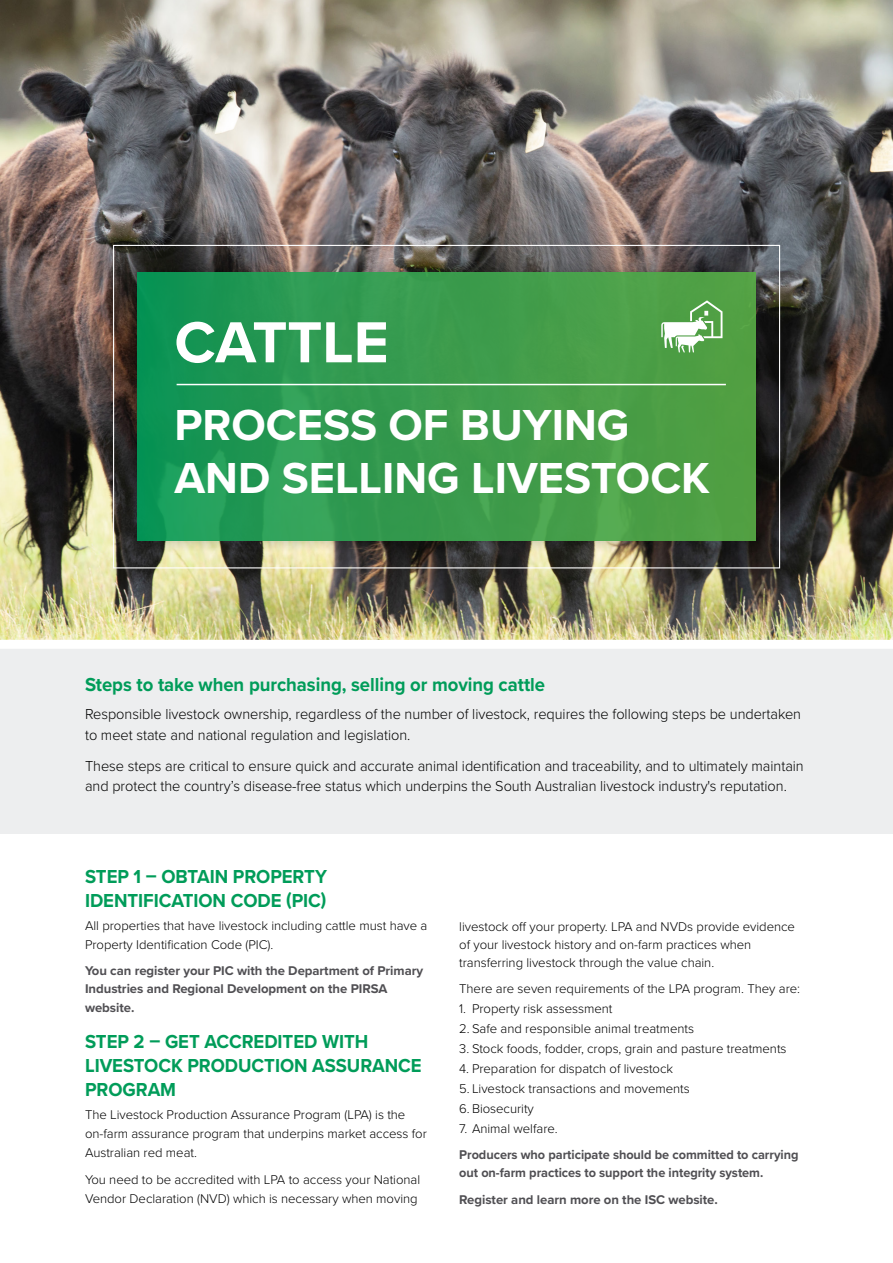
<style>
.page{position:relative;width:893px;height:1263px;background:#fff}
.page>*{position:absolute;margin:0;border:0;box-sizing:border-box;transform-origin:0 0}
.t1{font:700 60px "Proxima Nova";color:#fff}
.t2{font:700 45px/52.5px "Proxima Nova";color:#fff}
.t3{font:700 19.5px/24px "Proxima Nova";letter-spacing:-.005em;color:#009c59;scale:.95 1}
.t4{font:300 15px/20.2px "Proxima Nova";letter-spacing:-.005em;color:#000}
.t5{font:300 13.2px/18.8px "Proxima Nova";letter-spacing:-.005em;color:#000}
.t6{font:700 13.2px/18.3px "Proxima Nova";letter-spacing:-.005em;color:#504f53}
</style>
<div class="page">
<div style="left:0;top:606px;width:893px;height:227px;background:#edeeef"></div>
<img style="left:0;top:0;width:893px;height:640px">
<div style="left:0;top:640px;width:893px;height:9px;background:#fff"></div>
<div style="left:123px;top:258px;width:647px;height:297px;background:#000;opacity:.3"></div>
<svg style="left:137px;top:273px;width:619px;height:267px;background:#379b4d"></svg>
<svg style="left:661px;top:300px;width:61px;height:52px"></svg>
<hr style="left:177px;top:384px;width:549px;height:1px;background:#fff">
<h1 class="t1" style="left:174px;top:298px;width:216px">CATTLE</h1>
<h2 class="t2" style="left:174px;top:398px;width:537px">PROCESS OF BUYING<br>AND SELLING LIVESTOCK</h2>
<h3 class="t3" style="left:85px;top:672px;width:486px">Steps to take when purchasing, selling or moving cattle</h3>
<p class="t4" style="left:85px;top:703px;width:717px">Responsible livestock ownership, regardless of the number of livestock, requires the following steps be undertaken to meet state and national regulation and legislation.</p>
<p class="t4" style="left:85px;top:754px;width:720px">These steps are critical to ensure quick and accurate animal identification and traceability, and to ultimately maintain and protect the country’s disease-free status which underpins the South Australian livestock industry's reputation.</p>
<h3 class="t3" style="left:85px;top:864px;width:256px">STEP 1 – OBTAIN PROPERTY<br>IDENTIFICATION CODE (PIC)</h3>
<p class="t5" style="left:85px;top:915px;width:344px">All properties that have livestock including cattle must have a<br>Property Identification Code (PIC).</p>
<p class="t6" style="left:85px;top:961px;width:340px">You can register your PIC with the Department of Primary<br>Industries and Regional Development on the PIRSA website.</p>
<h3 class="t3" style="left:85px;top:1029px;width:356px">STEP 2 – GET ACCREDITED WITH<br>LIVESTOCK PRODUCTION ASSURANCE<br>PROGRAM</h3>
<p class="t5" style="left:85px;top:1105px;width:343px">The Livestock Production Assurance Program (LPA) is the on-farm assurance program that underpins market access for<br>Australian red meat.</p>
<p class="t5" style="left:85px;top:1169px;width:337px">You need to be accredited with LPA to access your National<br>Vendor Declaration (NVD) which is necessary when moving</p>
<p class="t5" style="left:459px;top:917px;width:337px;line-height:17.9px">livestock off your property. LPA and NVDs provide evidence of your livestock history and on-farm practices when transferring livestock through the value chain.</p>
<p class="t5" style="left:459px;top:978px;width:342px">There are seven requirements of the LPA program. They are:</p>
<p class="t5" style="left:459px;top:998px;width:155px">1. Property risk assessment</p>
<p class="t5" style="left:459px;top:1018px;width:236px">2. Safe and responsible animal treatments</p>
<p class="t5" style="left:459px;top:1038px;width:329px">3. Stock foods, fodder, crops, grain and pasture treatments</p>
<p class="t5" style="left:459px;top:1058px;width:215px">4. Preparation for dispatch of livestock</p>
<p class="t5" style="left:459px;top:1078px;width:232px">5. Livestock transactions and movements</p>
<p class="t5" style="left:459px;top:1098px;width:76px">6. Biosecurity</p>
<p class="t5" style="left:459px;top:1118px;width:100px">7. Animal welfare.</p>
<p class="t6" style="left:459px;top:1146px;width:341px;line-height:17.9px">Producers who participate should be committed to carrying out on-farm practices to support the integrity system.</p>
<p class="t6" style="left:459px;top:1190px;width:260px">Register and learn more on the ISC website.</p>
</div>
